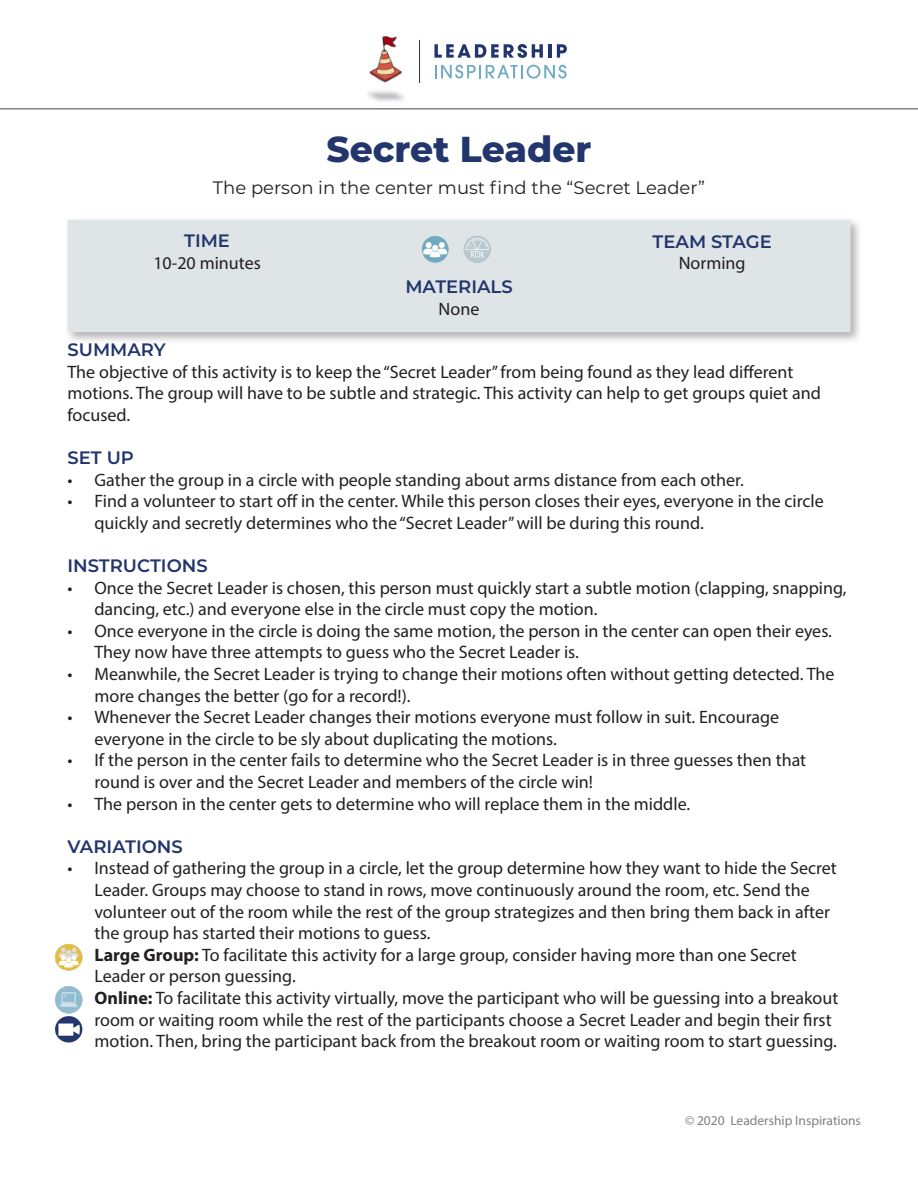
<style>
.page{position:relative;width:918px;height:1188px;background:#fff}
.page>*{position:absolute;margin:0;border:0;box-sizing:border-box;transform-origin:0 0}
.t1{font:800 36px "Montserrat";color:#22356c}
.t2{font:18px/21.6px "Myriad Pro";color:#231f20}
.t3{font:600 18px "Montserrat";color:#22356c}
.t4{font:18px "Montserrat";color:#231f20}
.t5{font:13.5px "Myriad Pro";color:#7e8083}
.s1{font-weight:700}
</style>
<div class="page">
<svg style="left:446px;top:44px;width:97px;height:14px"></svg>
<hr style="left:548px;top:44px;width:4px;height:14px;background:#22356c">
<svg style="left:557px;top:44px;width:10px;height:14px"></svg>
<svg style="left:442px;top:65px;width:125px;height:14px"></svg>
<hr style="left:0;top:108px;width:918px;height:2px;background:#7e8083">
<img style="left:369px;top:36px;width:73px;height:47px">
<div style="left:64px;top:217px;width:799px;height:128px;background:#231f20;opacity:.34"></div>
<div style="left:68px;top:220px;width:782px;height:112px;background:#dfe4e7"></div>
<img style="left:463px;top:236px;width:28px;height:27px">
<img style="left:421px;top:236px;width:28px;height:27px">
<img style="left:54px;top:944px;width:29px;height:27px">
<img style="left:54px;top:986px;width:29px;height:57px">
<p class="t1" style="left:326px;top:122px;width:267px">Secret Leader</p>
<p class="t4" style="left:213px;top:175px;width:494px">The person in the center must find the “Secret Leader”</p>
<p class="t3" style="left:184px;top:228px;width:47px">TIME</p>
<p class="t2" style="left:153px;top:251px;width:109px">10-20 minutes</p>
<p class="t3" style="left:405px;top:274px;width:109px">MATERIALS</p>
<p class="t2" style="left:439px;top:298px;width:42px">None</p>
<p class="t3" style="left:653px;top:228px;width:121px">TEAM STAGE</p>
<p class="t2" style="left:679px;top:252px;width:68px">Norming</p>
<p class="t3" style="left:68px;top:337px;width:100px">SUMMARY</p>
<p class="t2" style="left:68px;top:360px;width:755px">The objective of this activity is to keep the “Secret Leader” from being found as they lead different motions. The group will have to be subtle and strategic. This activity can help to get groups quiet and focused.</p>
<p class="t3" style="left:68px;top:445px;width:68px">SET UP</p>
<p class="t2" style="left:68px;top:468px;width:678px">• Gather the group in a circle with people standing about arms distance from each other.</p>
<p class="t2" style="left:94px;top:490px;width:731px;text-indent:-27px">• Find a volunteer to start off in the center. While this person closes their eyes, everyone in the circle quickly and secretly determines who the “Secret Leader” will be during this round.</p>
<p class="t3" style="left:68px;top:553px;width:142px">INSTRUCTIONS</p>
<p class="t2" style="left:94px;top:576px;width:754px;text-indent:-27px">• Once the Secret Leader is chosen, this person must quickly start a subtle motion (clapping, snapping, dancing, etc.) and everyone else in the circle must copy the motion.</p>
<p class="t2" style="left:94px;top:620px;width:739px;text-indent:-27px">• Once everyone in the circle is doing the same motion, the person in the center can open their eyes.<br>They now have three attempts to guess who the Secret Leader is.</p>
<p class="t2" style="left:94px;top:663px;width:742px;text-indent:-27px">• Meanwhile, the Secret Leader is trying to change their motions often without getting detected. The more changes the better (go for a record!).</p>
<p class="t2" style="left:94px;top:706px;width:686px;text-indent:-27px">• Whenever the Secret Leader changes their motions everyone must follow in suit. Encourage everyone in the circle to be sly about duplicating the motions.</p>
<p class="t2" style="left:94px;top:749px;width:713px;text-indent:-27px">• If the person in the center fails to determine who the Secret Leader is in three guesses then that round is over and the Secret Leader and members of the circle win!</p>
<p class="t2" style="left:68px;top:792px;width:624px">• The person in the center gets to determine who will replace them in the middle.</p>
<p class="t3" style="left:68px;top:834px;width:117px">VARIATIONS</p>
<p class="t2" style="left:94px;top:857px;width:744px;text-indent:-27px">• Instead of gathering the group in a circle, let the group determine how they want to hide the Secret Leader. Groups may choose to stand in rows, move continuously around the room, etc. Send the volunteer out of the room while the rest of the group strategizes and then bring them back in after the group has started their motions to guess.</p>
<p class="t2" style="left:94px;top:944px;width:704px;text-indent:-27px"><span class="s1">• Large Group:</span> To facilitate this activity for a large group, consider having more than one Secret<br>Leader or person guessing.</p>
<p class="t2" style="left:94px;top:987px;width:745px;text-indent:-27px"><span class="s1">• Online:</span> To facilitate this activity virtually, move the participant who will be guessing into a breakout room or waiting room while the rest of the participants choose a Secret Leader and begin their first motion. Then, bring the participant back from the breakout room or waiting room to start guessing.</p>
<p class="t5" style="left:685px;top:1112px;width:177px">© 2020 Leadership Inspirations</p>
</div>
